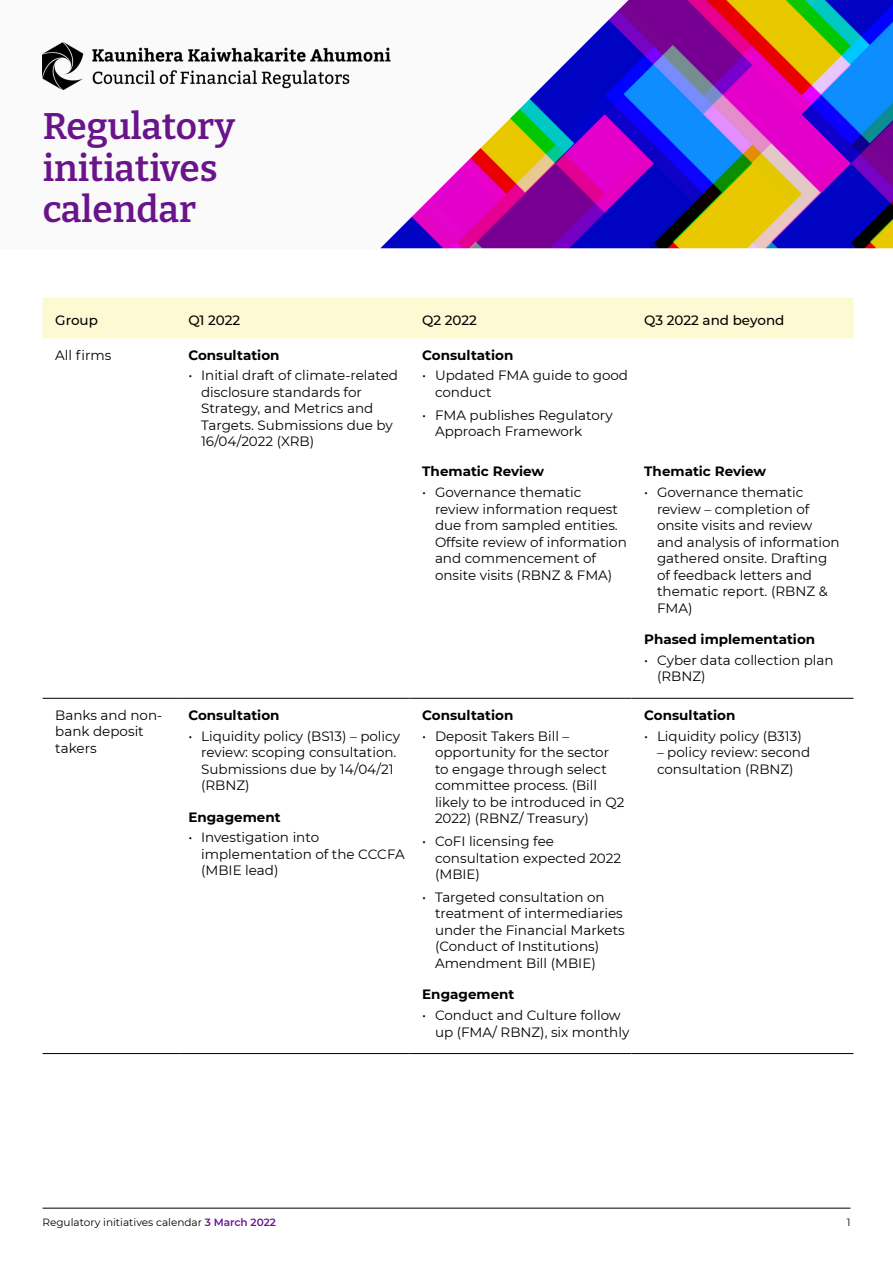
<style>
.page{position:relative;width:893px;height:1263px;background:#fff}
.page>*{position:absolute;margin:0;border:0;box-sizing:border-box;transform-origin:0 0}
.t1{font:600 37.05px/41.7px "Bitter";color:#6c158d}
.Table_body{font:13.5px/16.5px "Montserrat";color:#000}
.Subhead{font:700 13.5px "Montserrat";color:#000}
.Table_body-2{font:500 13.5px "Montserrat";letter-spacing:-.005em;color:#000}
.t2{font:10.5px "Montserrat";color:#000}
.s1{font-weight:600;color:#6c158d}
</style>
<div class="page">
<hr style="left:43px;top:1208px;width:807px;height:1px;background:#000">
<div style="left:43px;top:298px;width:810px;height:40px;background:#fdf9d2"></div>
<hr style="left:43px;top:698px;width:137px;height:1px;background:#000">
<hr style="left:180px;top:698px;width:229px;height:1px;background:#000">
<hr style="left:409px;top:698px;width:222px;height:1px;background:#000">
<hr style="left:631px;top:698px;width:222px;height:1px;background:#000">
<hr style="left:43px;top:1053px;width:137px;height:1px;background:#000">
<hr style="left:180px;top:1053px;width:229px;height:1px;background:#000">
<hr style="left:409px;top:1053px;width:222px;height:1px;background:#000">
<hr style="left:631px;top:1053px;width:222px;height:1px;background:#000">
<div style="left:0;top:0;width:682px;height:248px;background:#fafafa"></div>
<img style="left:43px;top:43px;width:337px;height:47px">
<img style="left:380px;top:0;width:513px;height:248px">
<h1 class="t1" style="left:43px;top:104px;width:194px">Regulatory initiatives calendar</h1>
<p class="Table_body-2" style="left:55px;top:310px;width:44px">Group</p>
<p class="Table_body-2" style="left:188px;top:310px;width:54px">Q1 2022</p>
<p class="Table_body-2" style="left:422px;top:310px;width:56px">Q2 2022</p>
<p class="Table_body-2" style="left:644px;top:310px;width:142px">Q3 2022 and beyond</p>
<p class="Table_body" style="left:55px;top:346px;width:57px">All firms</p>
<p class="Subhead" style="left:188px;top:345px;width:93px">Consultation</p>
<p class="Table_body" style="left:201px;top:367px;width:198px;text-indent:-13px">• Initial draft of climate-related disclosure standards for<br>Strategy, and Metrics and<br>Targets. Submissions due by<br>16/04/2022 (XRB)</p>
<p class="Subhead" style="left:422px;top:345px;width:93px">Consultation</p>
<p class="Table_body" style="left:435px;top:367px;width:195px;text-indent:-13px">• Updated FMA guide to good conduct</p>
<p class="Table_body" style="left:435px;top:406px;width:179px;text-indent:-13px">• FMA publishes Regulatory<br>Approach Framework</p>
<p class="Subhead" style="left:422px;top:462px;width:123px">Thematic Review</p>
<p class="Table_body" style="left:435px;top:484px;width:193px;text-indent:-13px">• Governance thematic review information request due from sampled entities.<br>Offsite review of information and commencement of onsite visits (RBNZ &amp; FMA)</p>
<p class="Subhead" style="left:644px;top:462px;width:123px">Thematic Review</p>
<p class="Table_body" style="left:657px;top:484px;width:184px;text-indent:-13px">• Governance thematic review – completion of onsite visits and review and analysis of information gathered onsite. Drafting of feedback letters and thematic report. (RBNZ &amp;<br>FMA)</p>
<p class="Subhead" style="left:644px;top:629px;width:172px">Phased implementation</p>
<p class="Table_body" style="left:657px;top:651px;width:178px;text-indent:-13px">• Cyber data collection plan (RBNZ)</p>
<p class="Table_body" style="left:55px;top:706px;width:109px">Banks and non&shy;bank deposit takers</p>
<p class="Subhead" style="left:188px;top:705px;width:93px">Consultation</p>
<p class="Table_body" style="left:201px;top:727px;width:200px;text-indent:-13px">• Liquidity policy (BS13) – policy review: scoping consultation.<br>Submissions due by 14/04/21 (RBNZ)</p>
<p class="Subhead" style="left:188px;top:807px;width:94px">Engagement</p>
<p class="Table_body" style="left:201px;top:829px;width:205px;text-indent:-13px">• Investigation into implementation of the CCCFA (MBIE lead)</p>
<p class="Subhead" style="left:422px;top:705px;width:93px">Consultation</p>
<p class="Table_body" style="left:435px;top:727px;width:191px;text-indent:-13px">• Deposit Takers Bill – opportunity for the sector to engage through select committee process. (Bill likely to be introduced in Q2<br>2022) (RBNZ/ Treasury)</p>
<p class="Table_body" style="left:435px;top:832px;width:188px;text-indent:-13px">• CoFI licensing fee consultation expected 2022 (MBIE)</p>
<p class="Table_body" style="left:435px;top:888px;width:191px;text-indent:-13px">• Targeted consultation on treatment of intermediaries under the Financial Markets (Conduct of Institutions)<br>Amendment Bill (MBIE)</p>
<p class="Subhead" style="left:422px;top:985px;width:94px">Engagement</p>
<p class="Table_body" style="left:435px;top:1006px;width:196px;text-indent:-13px">• Conduct and Culture follow up (FMA/ RBNZ), six monthly</p>
<p class="Subhead" style="left:644px;top:705px;width:93px">Consultation</p>
<p class="Table_body" style="left:644px;top:727px;width:159px">• Liquidity policy (B313)</p>
<p class="Table_body" style="left:657px;top:744px;width:155px">– policy review: second consultation (RBNZ)</p>
<p class="t2" style="left:43px;top:1215px;width:235px">Regulatory initiatives calendar <span class="s1">3 March 2022</span></p>
<p class="t2" style="left:847px;top:1215px;width:5px">1</p>
</div>
